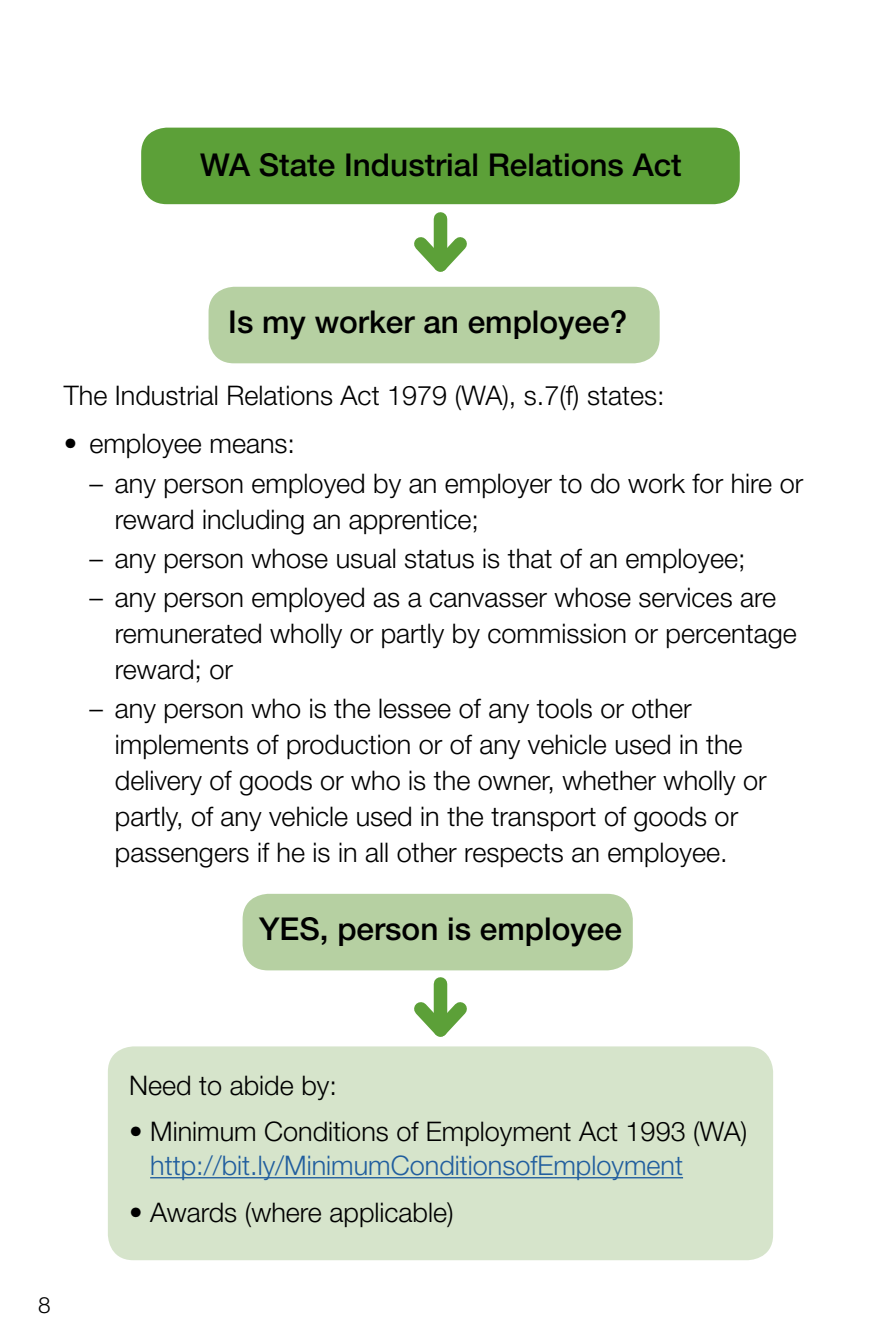
<style>
.page{position:relative;width:881px;height:1340px;background:#fff}
.page>*{position:absolute;margin:0;border:0;box-sizing:border-box;transform-origin:0 0}
.t1{font:500 31.5px "Helvetica Neue LT";color:#000}
.t2{font:300 27px/36px "Helvetica Neue LT";color:#000}
.t3{font:300 27px/33.8px "Helvetica Neue LT";color:#215e9e}
.t4{font:300 22.5px "Helvetica Neue LT";color:#000}
.s1{color:#000}
</style>
<div class="page">
<div style="left:141px;top:128px;width:598px;height:76px;background:#5ca038;border-radius:26px"></div>
<div style="left:433px;top:983px;width:14px;height:47px;background:#5ca038"></div>
<svg style="left:414px;top:989px;width:53px;height:48px"></svg>
<div style="left:433px;top:219px;width:14px;height:46px;background:#5ca038"></div>
<svg style="left:414px;top:225px;width:53px;height:47px"></svg>
<div style="left:242px;top:893px;width:390px;height:77px;background:#b6d0a2;border-radius:26px"></div>
<div style="left:208px;top:287px;width:451px;height:76px;background:#b6d0a2;border-radius:26px"></div>
<div style="left:108px;top:1046px;width:664px;height:214px;background:#d6e4cb;border-radius:26px"></div>
<hr style="left:150px;top:1177px;width:532px;height:1px;background:#215e9e">
<h1 class="t1" style="left:200px;top:146px;width:483px">WA State Industrial Relations Act</h1>
<h2 class="t1" style="left:228px;top:302px;width:400px">Is my worker an employee?</h2>
<p class="t2" style="left:64px;top:376px;width:602px">The Industrial Relations Act 1979 (WA), s.7(f) states:</p>
<p class="t2" style="left:64px;top:425px;width:233px">• employee means:</p>
<p class="t2" style="left:115px;top:464px;width:689px;text-indent:-26px">– any person employed by an employer to do work for hire or reward including an apprentice;</p>
<p class="t2" style="left:89px;top:539px;width:657px">– any person whose usual status is that of an employee;</p>
<p class="t2" style="left:115px;top:578px;width:683px;text-indent:-26px">– any person employed as a canvasser whose services are remunerated wholly or partly by commission or percentage reward; or</p>
<p class="t2" style="left:115px;top:690px;width:653px;text-indent:-26px">– any person who is the lessee of any tools or other implements of production or of any vehicle used in the delivery of goods or who is the owner, whether wholly or partly, of any vehicle used in the transport of goods or passengers if he is in all other respects an employee.</p>
<h3 class="t1" style="left:259px;top:909px;width:364px">YES, person is employee</h3>
<p class="t4" style="left:38px;top:1291px;width:14px">8</p>
<p class="t2" style="left:129px;top:1066px;width:209px">Need to abide by:</p>
<p class="t3" style="left:150px;top:1114px;width:598px;text-indent:-21px"><span class="s1">• Minimum Conditions of Employment Act 1993 (WA) </span>http://bit.ly/MinimumConditionsofEmployment</p>
<p class="t2" style="left:129px;top:1193px;width:326px">• Awards (where applicable)</p>
</div>
